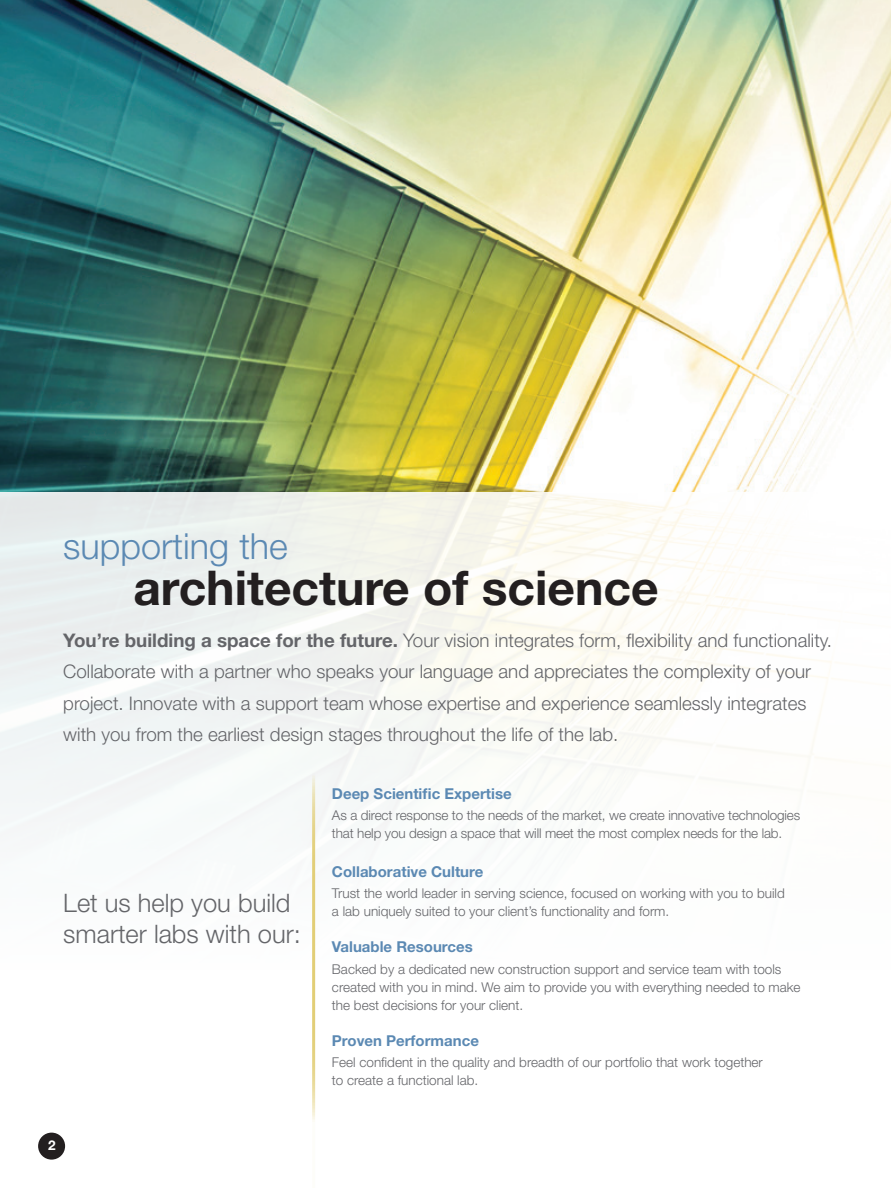
<style>
.page{position:relative;width:891px;height:1188px;background:#fff}
.page>*{position:absolute;margin:0;border:0;box-sizing:border-box;transform-origin:0 0}
.headers{font:700 48px "Helvetica Neue LT Std";color:#231f20}
.headers-2{font:300 36px "Helvetica Neue LT Std";color:#5b89b3}
.subheads{font:300 25.5px/30.6px "Helvetica Neue LT Std";color:#646569}
.intros{font:300 18.75px/31.5px "Helvetica Neue LT Std";color:#646569}
.subheads-2{font:700 15px "Helvetica Neue LT Std";color:#5b89b3}
.body_copy{font:300 13.5px/18px "Helvetica Neue LT Std";color:#646569}
.t1{font:700 13.5px "Helvetica Neue LT Std";color:#fff}
.s1{font-weight:700}
</style>
<div class="page">
<div style="left:0;top:491px;width:891px;height:629px;background:linear-gradient(to bottom,#f3f5f1,#fff)"></div>
<hr style="left:312px;top:762px;width:3px;height:426px;background:#e2ce76">
<img style="left:0;top:0;width:891px;height:491px">
<div style="left:38px;top:1133px;width:27px;height:27px;background:#231f20;border-radius:50%"></div>
<p class="headers-2" style="left:63px;top:524px;width:226px">supporting the</p>
<p class="headers" style="left:133px;top:558px;width:527px">architecture of science</p>
<p class="intros" style="left:63px;top:624px;width:770px"><span class="s1">You’re building a space for the future.</span> Your vision integrates form, flexibility and functionality.<br>Collaborate with a partner who speaks your language and appreciates the complexity of your project. Innovate with a support team whose expertise and experience seamlessly integrates with you from the earliest design stages throughout the life of the lab.</p>
<p class="subheads" style="left:63px;top:887px;width:239px">Let us help you build smarter labs with our:</p>
<p class="t1" style="left:48px;top:1137px;width:9px">2</p>
<p class="subheads-2" style="left:332px;top:784px;width:181px">Deep Scientific Expertise</p>
<p class="body_copy" style="left:332px;top:806px;width:470px">As a direct response to the needs of the market, we create innovative technologies that help you design a space that will meet the most complex needs for the lab.</p>
<p class="subheads-2" style="left:332px;top:863px;width:153px">Collaborative Culture</p>
<p class="body_copy" style="left:332px;top:884px;width:454px">Trust the world leader in serving science, focused on working with you to build a lab uniquely suited to your client’s functionality and form.</p>
<p class="subheads-2" style="left:332px;top:938px;width:142px">Valuable Resources</p>
<p class="body_copy" style="left:332px;top:960px;width:470px">Backed by a dedicated new construction support and service team with tools created with you in mind. We aim to provide you with everything needed to make the best decisions for your client.</p>
<p class="subheads-2" style="left:332px;top:1031px;width:148px">Proven Performance</p>
<p class="body_copy" style="left:332px;top:1053px;width:432px">Feel confident in the quality and breadth of our portfolio that work together to create a functional lab.</p>
</div>
